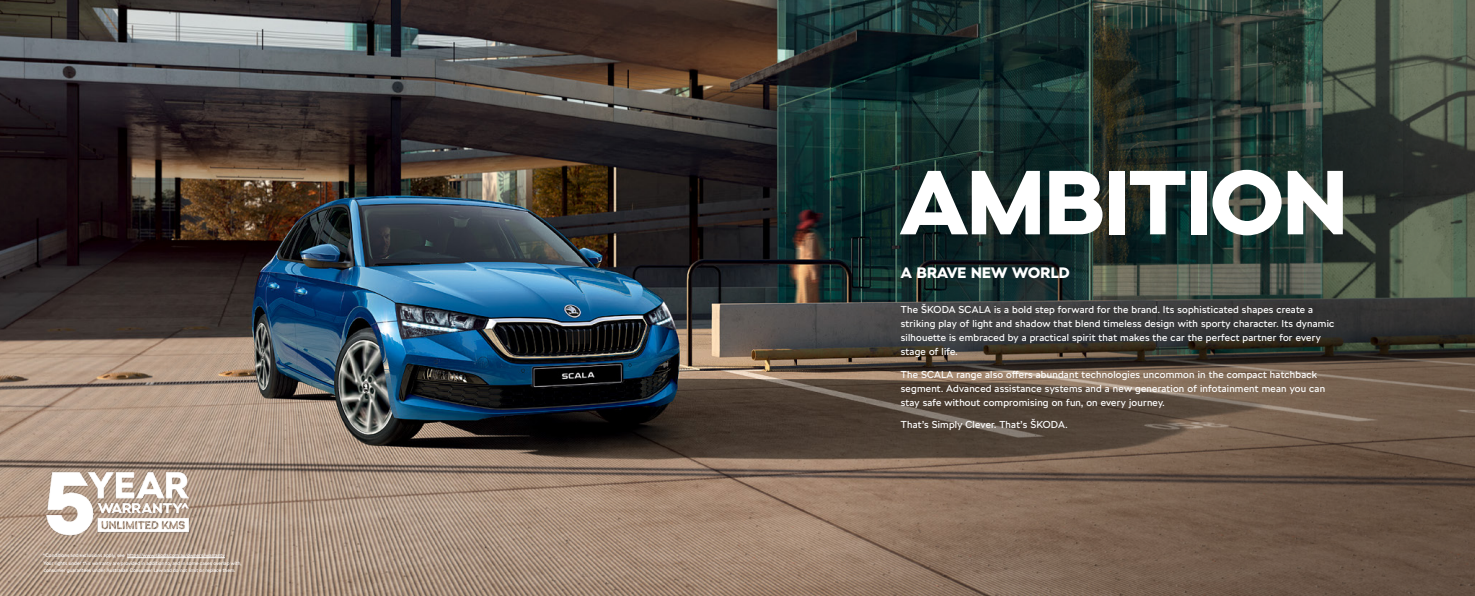
<style>
.page{position:relative;width:1475px;height:596px;background:#fff}
.page>*{position:absolute;margin:0;border:0;box-sizing:border-box;transform-origin:0 0}
.t1{font:900 90px "SKODA Next";color:#fff}
.t2{font:900 15px "SKODA Next";letter-spacing:.02em;color:#fff}
.t3{font:10px/14px "SKODA Next";letter-spacing:.02em;color:#fff}
.t4{font:5px/7.4px "SKODA Next";color:#fff}
</style>
<div class="page">
<img style="left:0;top:0;width:811px;height:595px">
<img style="left:9px;top:426px;width:217px;height:154px">
<hr style="left:127px;top:557px;width:98px;height:1px;background:#fff">
<svg style="left:811px;top:0;width:663px;height:595px;background:#46463d"></svg>
<p class="t4" style="left:43px;top:551px;width:200px">^Conditions and exclusions apply, see https://www.skoda.com.au/owners/warranty<br>Your rights under this warranty are provided in addition to, and in some cases overlap with, consumer guarantees under Australian Consumer Law and do not limit or replace them.</p>
<h1 class="t1" style="left:900px;top:148px;width:448px">AMBITION</h1>
<h2 class="t2" style="left:900px;top:264px;width:170px">A BRAVE NEW WORLD</h2>
<p class="t3" style="left:900px;top:302px;width:435px">The ŠKODA SCALA is a bold step forward for the brand. Its sophisticated shapes create a striking play of light and shadow that blend timeless design with sporty character. Its dynamic silhouette is embraced by a practical spirit that makes the car the perfect partner for every stage of life.</p>
<p class="t3" style="left:900px;top:367px;width:426px">The SCALA range also offers abundant technologies uncommon in the compact hatchback segment. Advanced assistance systems and a new generation of infotainment mean you can stay safe without compromising on fun, on every journey.</p>
<p class="t3" style="left:900px;top:417px;width:168px">That’s Simply Clever. That’s ŠKODA.</p>
</div>
